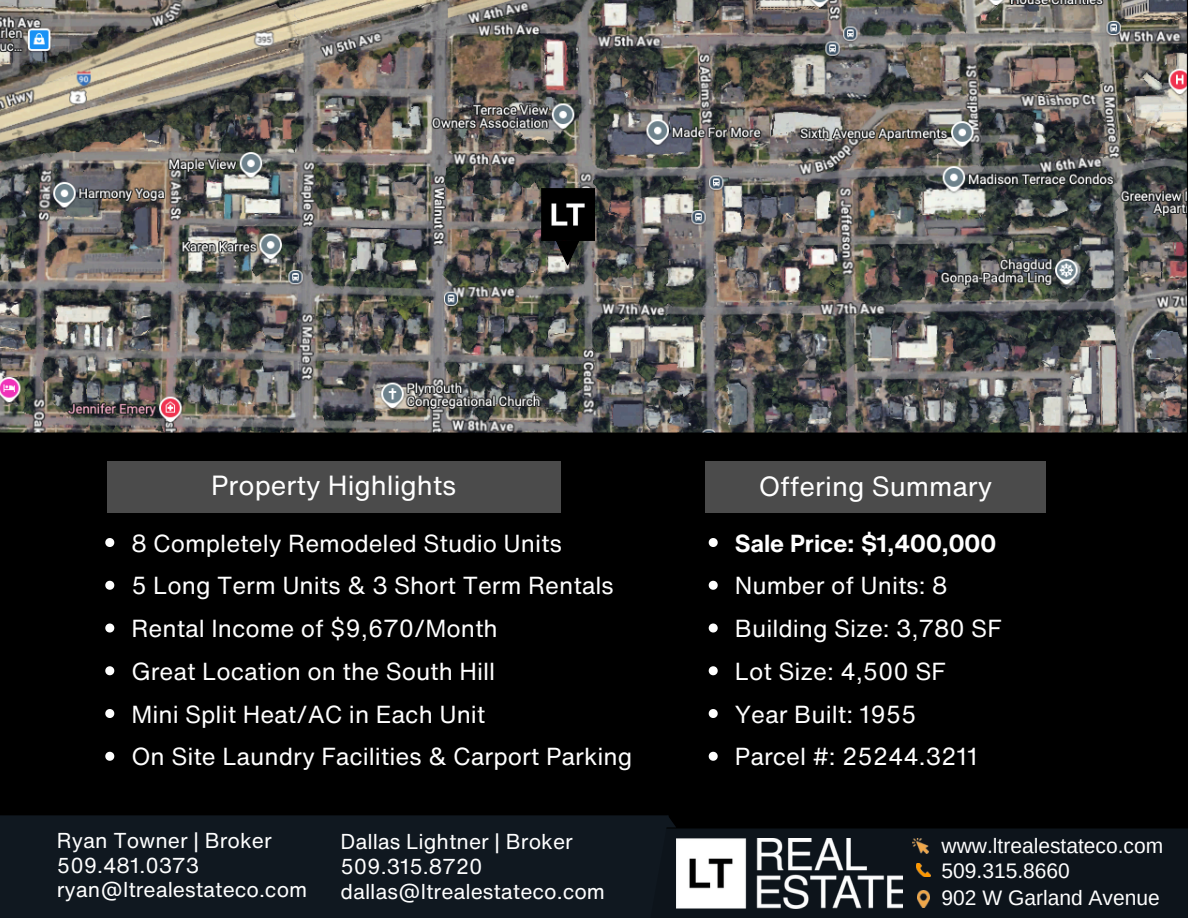
<style>
.page{position:relative;width:1188px;height:918px;background:#000}
.page>*{position:absolute;margin:0;border:0;box-sizing:border-box;transform-origin:0 0}
.t1{font:27px "Helvetica Now Text";color:#fff}
.t2{font:24px "Helvetica Now Text";color:#fff}
.t3{font:700 24px "Helvetica Now Text";color:#fff}
.t4{font:21px "Helvetica Now Text";color:#fff}
.t5{font:21px "Arimo";color:#fff}
</style>
<div class="page">
<div style="left:614px;top:828px;width:574px;height:90px;background:#101820"></div>
<svg style="left:669px;top:818px;width:7px;height:9px"></svg>
<div style="left:0;top:815px;width:669px;height:103px;background:#101820"></div>
<img style="left:913px;top:838px;width:16px;height:15px">
<img style="left:917px;top:863px;width:14px;height:14px">
<img style="left:917px;top:890px;width:12px;height:18px">
<img style="left:676px;top:838px;width:226px;height:71px">
<div style="left:705px;top:461px;width:341px;height:52px;background:#4b4b4b"></div>
<div style="left:107px;top:461px;width:454px;height:51px;background:#4b4b4b"></div>
<svg style="left:105px;top:538px;width:9px;height:9px"></svg>
<svg style="left:105px;top:581px;width:9px;height:9px"></svg>
<svg style="left:105px;top:624px;width:9px;height:9px"></svg>
<svg style="left:105px;top:666px;width:9px;height:9px"></svg>
<svg style="left:105px;top:709px;width:9px;height:9px"></svg>
<svg style="left:105px;top:752px;width:9px;height:9px"></svg>
<svg style="left:709px;top:538px;width:9px;height:9px"></svg>
<svg style="left:709px;top:581px;width:9px;height:9px"></svg>
<svg style="left:709px;top:624px;width:9px;height:9px"></svg>
<svg style="left:709px;top:666px;width:9px;height:9px"></svg>
<svg style="left:709px;top:709px;width:9px;height:9px"></svg>
<svg style="left:709px;top:752px;width:9px;height:9px"></svg>
<img style="left:0;top:0;width:1187px;height:433px">
<svg style="left:556px;top:241px;width:23px;height:24px"></svg>
<img style="left:541px;top:188px;width:53px;height:53px">
<p class="t1" style="left:211px;top:465px;width:247px">Property Highlights</p>
<p class="t1" style="left:759px;top:466px;width:235px">Offering Summary</p>
<p class="t2" style="left:131px;top:525px;width:432px">8 Completely Remodeled Studio Units</p>
<p class="t2" style="left:131px;top:568px;width:484px">5 Long Term Units &amp; 3 Short Term Rentals</p>
<p class="t2" style="left:131px;top:610px;width:368px">Rental Income of $9,670/Month</p>
<p class="t2" style="left:131px;top:653px;width:365px">Great Location on the South Hill</p>
<p class="t2" style="left:131px;top:696px;width:356px">Mini Split Heat/AC in Each Unit</p>
<p class="t2" style="left:131px;top:739px;width:503px">On Site Laundry Facilities &amp; Carport Parking</p>
<p class="t3" style="left:735px;top:525px;width:263px">Sale Price: $1,400,000</p>
<p class="t2" style="left:735px;top:568px;width:214px">Number of Units: 8</p>
<p class="t2" style="left:735px;top:610px;width:268px">Building Size: 3,780 SF</p>
<p class="t2" style="left:735px;top:653px;width:213px">Lot Size: 4,500 SF</p>
<p class="t2" style="left:735px;top:696px;width:183px">Year Built: 1955</p>
<p class="t2" style="left:735px;top:739px;width:245px">Parcel #: 25244.3211</p>
<p class="t4" style="left:57px;top:824px;width:216px">Ryan Towner | Broker</p>
<p class="t4" style="left:57px;top:849px;width:144px">509.481.0373</p>
<p class="t4" style="left:57px;top:874px;width:252px">ryan@ltrealestateco.com</p>
<p class="t4" style="left:340px;top:826px;width:234px">Dallas Lightner | Broker</p>
<p class="t4" style="left:340px;top:850px;width:144px">509.315.8720</p>
<p class="t4" style="left:340px;top:875px;width:266px">dallas@ltrealestateco.com</p>
<h1 class="t5" style="left:942px;top:834px;width:223px">www.ltrealestateco.com</h1>
<p class="t5" style="left:942px;top:859px;width:130px">509.315.8660</p>
<p class="t5" style="left:942px;top:886px;width:220px">902 W Garland Avenue</p>
</div>
